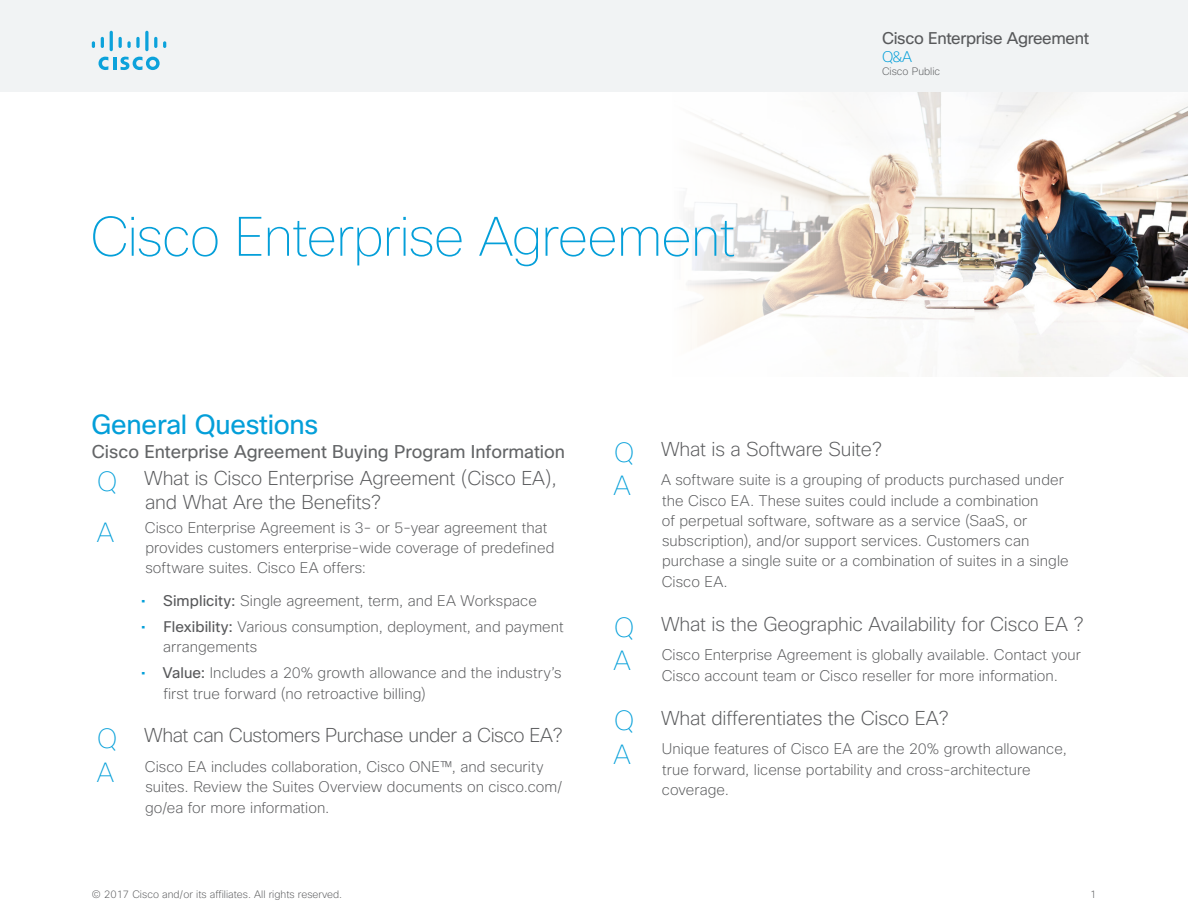
<style>
.page{position:relative;width:1188px;height:918px;background:#fff}
.page>*{position:absolute;margin:0;border:0;box-sizing:border-box;transform-origin:0 0}
.Title_Headline{font:100 54px "Cisco Sans";letter-spacing:-.02em;color:#049fd9}
.Subhead2{font:27px "Cisco Sans";letter-spacing:-.01em;color:#049fd9}
.Q_and_A{font:100 27px "Cisco Sans";color:#049fd9}
.Question{font:200 19.5px/24px "Cisco Sans";letter-spacing:-.01em;color:#58595b}
.Subhead4{font:18px "Cisco Sans";color:#636567}
.t1{font:16.5px "Cisco Sans";letter-spacing:-.02em;color:#58595b}
.Answer{font:200 15px/20.2px "Cisco Sans";letter-spacing:.005em;color:#58595b}
.t2{font:200 15px "Cisco Sans";color:#049fd9}
.Confidentiality{font:200 10.5px "Cisco Sans";color:#58595b}
.s1{font-weight:400;color:#049fd9}
.s2{font-weight:400}
</style>
<div class="page">
<div style="left:0;top:0;width:1188px;height:92px;background:#f1f3f4"></div>
<svg style="left:99px;top:57px;width:61px;height:13px"></svg>
<svg style="left:92px;top:41px;width:3px;height:7px"></svg>
<svg style="left:101px;top:37px;width:3px;height:11px"></svg>
<hr style="left:110px;top:31px;width:3px;height:20px;background:#0ca2db;border-radius:2px">
<svg style="left:119px;top:37px;width:12px;height:11px"></svg>
<svg style="left:136px;top:37px;width:4px;height:11px"></svg>
<svg style="left:145px;top:31px;width:4px;height:20px"></svg>
<svg style="left:154px;top:37px;width:3px;height:11px"></svg>
<svg style="left:163px;top:41px;width:3px;height:7px"></svg>
<img style="left:688px;top:92px;width:500px;height:284px">
<p class="Title_Headline" style="left:90px;top:203px;width:647px">Cisco Enterprise Agreement</p>
<p class="t1" style="left:882px;top:27px;width:209px">Cisco Enterprise Agreement</p>
<p class="t2" style="left:882px;top:47px;width:32px">Q&amp;A</p>
<p class="Confidentiality" style="left:882px;top:65px;width:60px">Cisco Public</p>
<p class="Subhead2" style="left:92px;top:407px;width:228px">General Questions</p>
<p class="Subhead4" style="left:92px;top:440px;width:475px">Cisco Enterprise Agreement Buying Program Information</p>
<p class="Q_and_A" style="left:97px;top:464px;width:22px">Q</p>
<p class="Question" style="left:144px;top:466px;width:414px">What is Cisco Enterprise Agreement (Cisco EA), and What Are the Benefits?</p>
<p class="Q_and_A" style="left:97px;top:516px;width:19px">A</p>
<p class="Answer" style="left:145px;top:517px;width:411px">Cisco Enterprise Agreement is 3- or 5-year agreement that provides customers enterprise-wide coverage of predefined software suites. Cisco EA offers:</p>
<p class="Answer" style="left:141px;top:590px;width:397px"><span class="s1">•</span> <span class="s2">Simplicity:</span> Single agreement, term, and EA Workspace</p>
<p class="Answer" style="left:163px;top:616px;width:402px;text-indent:-22px"><span class="s1">•</span> <span class="s2">Flexibility:</span> Various consumption, deployment, and payment arrangements</p>
<p class="Answer" style="left:163px;top:663px;width:400px;text-indent:-22px"><span class="s1">•</span> <span class="s2">Value:</span> Includes a 20% growth allowance and the industry’s first true forward (no retroactive billing)</p>
<p class="Q_and_A" style="left:97px;top:722px;width:22px">Q</p>
<p class="Question" style="left:144px;top:723px;width:420px">What can Customers Purchase under a Cisco EA?</p>
<p class="Q_and_A" style="left:97px;top:755px;width:19px">A</p>
<p class="Answer" style="left:145px;top:757px;width:419px">Cisco EA includes collaboration, Cisco ONE™, and security suites. Review the Suites Overview documents on cisco.com/ go/ea for more information.</p>
<p class="Q_and_A" style="left:614px;top:435px;width:22px">Q</p>
<p class="Question" style="left:661px;top:437px;width:222px">What is a Software Suite?</p>
<p class="Q_and_A" style="left:614px;top:468px;width:19px">A</p>
<p class="Answer" style="left:661px;top:470px;width:409px">A software suite is a grouping of products purchased under the Cisco EA. These suites could include a combination<br>of perpetual software, software as a service (SaaS, or subscription), and/or support services. Customers can purchase a single suite or a combination of suites in a single Cisco EA.</p>
<p class="Q_and_A" style="left:614px;top:610px;width:22px">Q</p>
<p class="Question" style="left:661px;top:612px;width:424px">What is the Geographic Availability for Cisco EA ?</p>
<p class="Q_and_A" style="left:614px;top:643px;width:19px">A</p>
<p class="Answer" style="left:662px;top:645px;width:421px">Cisco Enterprise Agreement is globally available. Contact your<br>Cisco account team or Cisco reseller for more information.</p>
<p class="Q_and_A" style="left:614px;top:704px;width:22px">Q</p>
<p class="Question" style="left:661px;top:706px;width:289px">What differentiates the Cisco EA?</p>
<p class="Q_and_A" style="left:614px;top:737px;width:19px">A</p>
<p class="Answer" style="left:662px;top:739px;width:406px">Unique features of Cisco EA are the 20% growth allowance, true forward, license portability and cross-architecture coverage.</p>
<p class="Confidentiality" style="left:92px;top:887px;width:252px">© 2017 Cisco and/or its affiliates. All rights reserved.</p>
<p class="Confidentiality" style="left:1090px;top:887px;width:8px">1</p>
</div>
